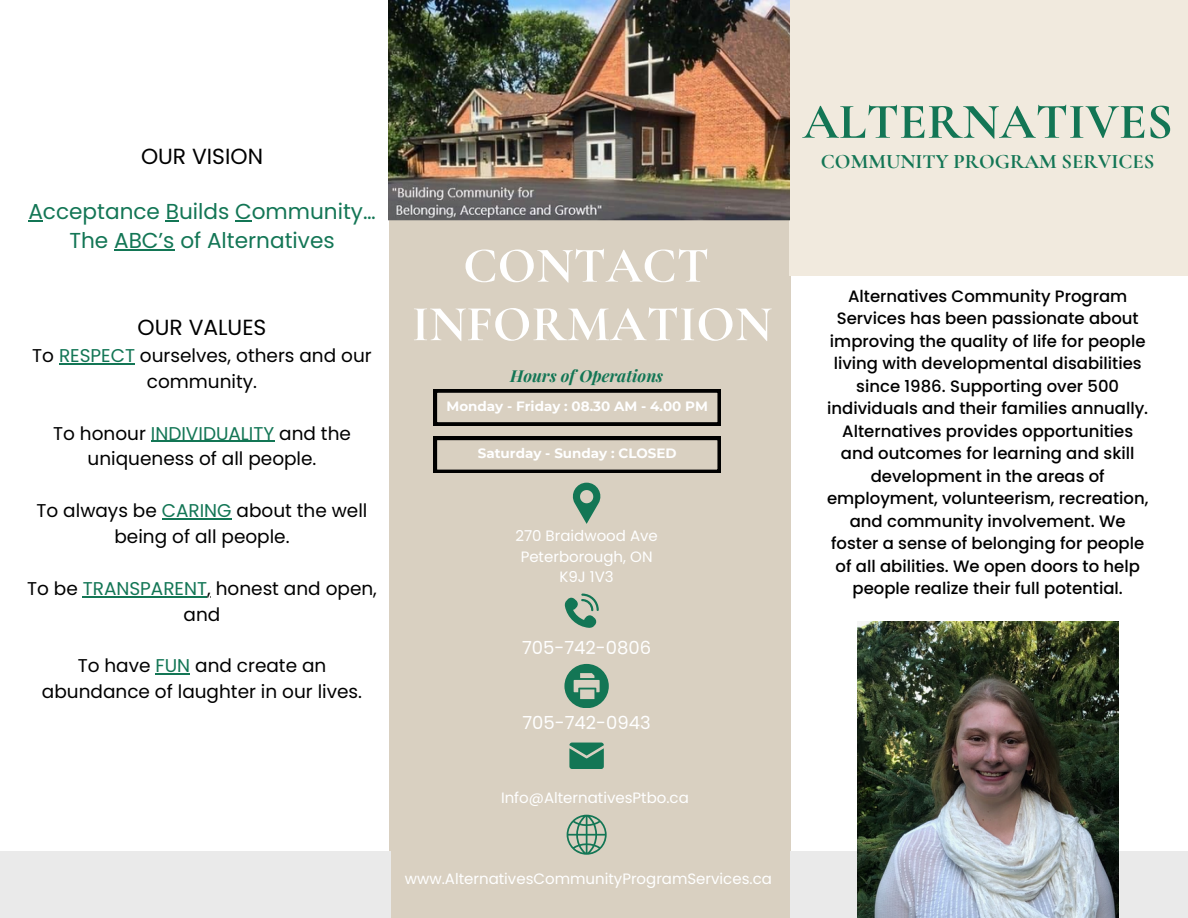
<style>
.page{position:relative;width:1188px;height:918px;background:#fff}
.page>*{position:absolute;margin:0;border:0;box-sizing:border-box;transform-origin:0 0}
.t1{font:700 50.55px/58.5px "Cormorant Garamond";color:#fff;text-align:center}
.t2{font:700 50.55px "Cormorant Garamond";color:#137655}
.t3{font:21.9px "Poppins";color:#000}
.t4{font:21.6px/29.2px "Poppins";color:#137655;text-align:center}
.t5{font:700 20.55px "Cormorant Garamond";color:#137655}
.t6{font:18.45px/25.8px "Poppins";color:#000;text-align:center}
.t7{font:18px "Poppins";color:#fff}
.t8{font:500 16.5px/22.5px "Poppins";color:#000;text-align:center}
.t9{font:italic 700 16.5px "Playfair Display";color:#137655}
.t10{font:15px "Poppins";color:#fff}
.t11{font:700 13.5px "Montserrat";color:#fff}
.s1{color:#137655}
</style>
<div class="page">
<div style="left:389px;top:220px;width:401px;height:698px;background:#d9d0c1"></div>
<div style="left:790px;top:0;width:398px;height:276px;background:#f1eade"></div>
<svg style="left:572px;top:483px;width:29px;height:41px"></svg>
<svg style="left:564px;top:594px;width:35px;height:34px"></svg>
<svg style="left:569px;top:743px;width:35px;height:26px"></svg>
<svg style="left:434px;top:389px;width:287px;height:36px"></svg>
<svg style="left:434px;top:437px;width:287px;height:36px"></svg>
<div style="left:790px;top:852px;width:398px;height:66px;background:#eaeaea"></div>
<img style="left:857px;top:622px;width:261px;height:296px">
<svg style="left:567px;top:815px;width:40px;height:40px"></svg>
<img style="left:389px;top:0;width:400px;height:220px">
<div style="left:0;top:852px;width:391px;height:66px;background:#eaeaea"></div>
<svg style="left:564px;top:664px;width:44px;height:44px"></svg>
<svg style="left:28px;top:220px;width:15px;height:1px"></svg>
<svg style="left:166px;top:220px;width:13px;height:1px"></svg>
<svg style="left:235px;top:220px;width:17px;height:1px"></svg>
<hr style="left:114px;top:249px;width:61px;height:2px;background:#137655">
<hr style="left:59px;top:363px;width:76px;height:1px;background:#137655">
<hr style="left:151px;top:441px;width:123px;height:1px;background:#137655">
<hr style="left:162px;top:518px;width:70px;height:1px;background:#137655">
<hr style="left:83px;top:596px;width:124px;height:1px;background:#137655">
<hr style="left:156px;top:674px;width:34px;height:1px;background:#137655">
<p class="t3" style="left:141px;top:141px;width:124px">OUR VISION</p>
<p class="t4" style="left:28px;top:197px;width:349px">Acceptance Builds Community…<br>The ABC’s of Alternatives</p>
<p class="t3" style="left:138px;top:312px;width:130px">OUR VALUES</p>
<p class="t6" style="left:32px;top:343px;width:341px">To <span class="s1">RESPECT</span> ourselves, others and our community.</p>
<p class="t6" style="left:53px;top:420px;width:299px">To honour <span class="s1">INDIVIDUALITY</span> and the uniqueness of all people.</p>
<p class="t6" style="left:37px;top:498px;width:332px">To always be <span class="s1">CARING</span> about the well being of all people.</p>
<p class="t6" style="left:27px;top:575px;width:351px">To be <span class="s1">TRANSPARENT</span>, honest and open,</p>
<h5 class="t6" style="left:184px;top:601px;width:38px">and</h5>
<h5 class="t6" style="left:78px;top:653px;width:250px">To have <span class="s1">FUN</span> and create an</h5>
<p class="t6" style="left:42px;top:679px;width:322px">abundance of laughter in our lives.</p>
<h5 class="t1" style="left:412px;top:236px;width:362px">CONTACT<br>INFORMATION</h5>
<h4 class="t9" style="left:510px;top:364px;width:155px">Hours of Operations</h4>
<p class="t11" style="left:447px;top:398px;width:263px">Monday - Friday : 08.30 AM - 4.00 PM</p>
<h2 class="t11" style="left:478px;top:445px;width:200px">Saturday - Sunday : CLOSED</h2>
<h5 class="t10" style="left:515px;top:526px;width:144px">270 Braidwood Ave</h5>
<h5 class="t10" style="left:521px;top:546px;width:133px">Peterborough, ON</h5>
<h5 class="t10" style="left:560px;top:566px;width:56px">K9J 1V3</h5>
<h5 class="t7" style="left:522px;top:635px;width:131px">705-742-0806</h5>
<p class="t7" style="left:522px;top:710px;width:130px">705-742-0943</p>
<p class="t10" style="left:501px;top:787px;width:189px">Info@AlternativesPtbo.ca</p>
<h6 class="t10" style="left:405px;top:868px;width:369px">www.AlternativesCommunityProgramServices.ca</h6>
<p class="t2" style="left:803px;top:91px;width:372px">ALTERNATIVES</p>
<p class="t5" style="left:821px;top:149px;width:335px">COMMUNITY PROGRAM SERVICES</p>
<h5 class="t8" style="left:827px;top:285px;width:323px">Alternatives Community Program Services has been passionate about improving the quality of life for people living with developmental disabilities since 1986. Supporting over 500 individuals and their families annually.<br>Alternatives provides opportunities and outcomes for learning and skill development in the areas of employment, volunteerism, recreation, and community involvement. We foster a sense of belonging for people of all abilities. We open doors to help people realize their full potential.</h5>
</div>
